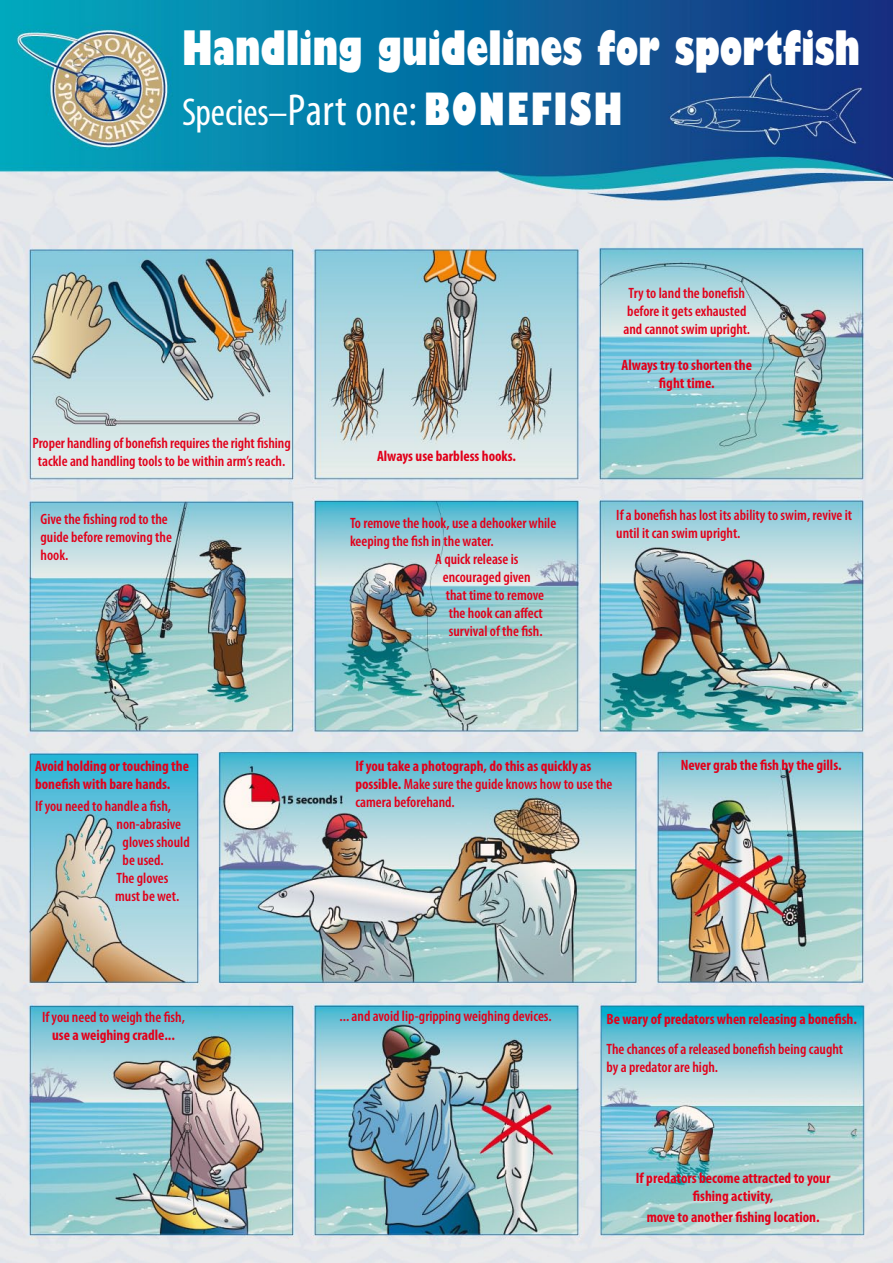
<style>
.page{position:relative;width:893px;height:1263px;background:#fff}
.page>*{position:absolute;margin:0;border:0;box-sizing:border-box;transform-origin:0 0}
.t1{font:800 condensed 46.5px "Gill Sans";letter-spacing:.005em;color:#fff}
.t2{font:condensed 39px "Myriad Pro";letter-spacing:-.005em;color:#fff}
.t3{font:600 condensed 15px/18px "Myriad Pro";color:#e2001a}
.t4{font:700 condensed 15px/18px "Myriad Pro";color:#e2001a;text-align:center}
.s1{font-size:45px}
.s2{font-family:"Gill Sans";font-weight:800;font-size:43.5px}
.s3{font-weight:700}
</style>
<div class="page">
<img style="left:0;top:0;width:893px;height:1263px">
<h1 class="t1" style="left:182px;top:18px;width:680px">Handling guidelines for sportfish</h1>
<h2 class="t2" style="left:182px;top:88px;width:442px">Species–<span class="s1">Part one:</span> <span class="s2">BONEFISH</span></h2>
<p class="t3" style="left:32px;top:434px;width:260px;text-align:center">Proper handling of bonefish requires the right fishing tackle and handling tools to be within arm’s reach.</p>
<p class="t3" style="left:41px;top:510px;width:133px">Give the fishing rod to the guide before removing the hook.</p>
<p class="t4" style="left:377px;top:447px;width:140px">Always use barbless hooks.</p>
<p class="t3" style="left:350px;top:514px;width:208px">To remove the hook, use a dehooker while</p>
<p class="t3" style="left:350px;top:532px;width:145px">keeping the fish in the water.</p>
<p class="t3" style="left:435px;top:550px;width:85px">A quick release is</p>
<p class="t3" style="left:443px;top:568px;width:89px">encouraged given</p>
<p class="t3" style="left:446px;top:586px;width:100px">that time to remove</p>
<p class="t3" style="left:449px;top:604px;width:96px">the hook can affect</p>
<p class="t3" style="left:449px;top:622px;width:95px">survival of the fish.</p>
<p class="t3" style="left:623px;top:284px;width:128px;text-align:center">Try to land the bonefish before it gets exhausted and cannot swim upright.</p>
<p class="t4" style="left:622px;top:356px;width:132px">Always try to shorten the fight time.</p>
<p class="t3" style="left:616px;top:505px;width:237px">If a bonefish has lost its ability to swim, revive it until it can swim upright.</p>
<p class="t4" style="left:35px;top:756px;width:155px">Avoid holding or touching the</p>
<p class="t4" style="left:681px;top:755px;width:162px">Never grab the fish by the gills.</p>
<p class="t4" style="left:35px;top:774px;width:137px">bonefish with bare hands.</p>
<p class="t3" style="left:35px;top:797px;width:138px">If you need to handle a fish,</p>
<p class="t3" style="left:117px;top:815px;width:66px">non-abrasive</p>
<p class="t3" style="left:123px;top:833px;width:69px">gloves should</p>
<p class="t3" style="left:123px;top:851px;width:43px">be used.</p>
<p class="t3" style="left:117px;top:869px;width:53px">The gloves</p>
<p class="t3" style="left:115px;top:887px;width:66px">must be wet.</p>
<p class="t3" style="left:355px;top:757px;width:259px"><span class="s3">If you take a photograph, do this as quickly as possible.</span> Make sure the guide knows how to use the camera beforehand.</p>
<p class="t3" style="left:42px;top:1008px;width:144px">If you need to weigh the fish,</p>
<p class="t4" style="left:52px;top:1026px;width:124px">use a weighing cradle...</p>
<p class="t3" style="left:339px;top:1006px;width:214px">... and avoid lip-gripping weighing devices.</p>
<p class="t4" style="left:606px;top:1010px;width:252px">Be wary of predators when releasing a bonefish.</p>
<p class="t3" style="left:606px;top:1040px;width:238px">The chances of a released bonefish being caught by a predator are high.</p>
<p class="t4" style="left:636px;top:1169px;width:196px">If predators become attracted to your fishing activity,</p>
<p class="t4" style="left:647px;top:1208px;width:174px">move to another fishing location.</p>
</div>
